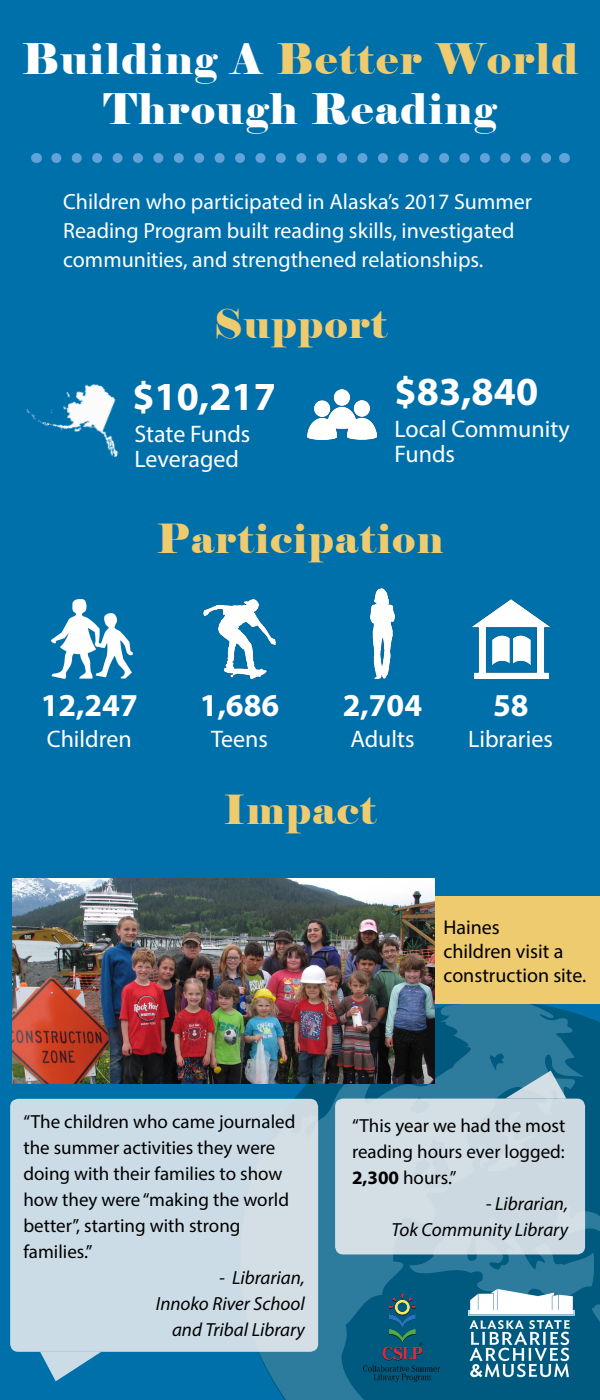
<style>
.page{position:relative;width:600px;height:1400px;background:#0070ab}
.page>*{position:absolute;margin:0;border:0;box-sizing:border-box;transform-origin:0 0}
.t1{font:42px/50.4px "Elephant";letter-spacing:.04em;color:#fff;text-align:center}
.t2{font:40px "Elephant";letter-spacing:.04em;color:#eecb6f}
.t3{font:700 40px "Myriad Pro";color:#fff}
.t4{font:700 32px "Myriad Pro";color:#fff}
.t5{font:24px/25px "Myriad Pro";color:#fff}
.t6{font:22px/29px "Myriad Pro";color:#fff}
.t7{font:20px/24px "Myriad Pro";color:#000}
.t8{font:19px/26px "Myriad Pro";color:#000}
.t9{font:italic 19px/26px "Myriad Pro";color:#000;text-align:right}
.s1{color:#eecb6f}
.s2{font-weight:700}
</style>
<div class="page">
<img style="left:239px;top:1004px;width:361px;height:396px">
<svg style="left:56px;top:153px;width:495px;height:10px"></svg>
<img style="left:26px;top:384px;width:93px;height:74px">
<img style="left:307px;top:390px;width:69px;height:49px">
<img style="left:52px;top:600px;width:80px;height:79px">
<img style="left:203px;top:600px;width:73px;height:78px">
<img style="left:371px;top:589px;width:23px;height:90px">
<img style="left:472px;top:600px;width:78px;height:79px">
<img style="left:12px;top:878px;width:423px;height:205px">
<div style="left:435px;top:896px;width:165px;height:108px;background:#eecb6f"></div>
<div style="left:10px;top:1099px;width:308px;height:253px;background:#ccdce7;border-radius:8px"></div>
<svg style="left:40px;top:1352px;width:61px;height:29px"></svg>
<div style="left:335px;top:1099px;width:250px;height:155px;background:#d2dde4;border-radius:8px"></div>
<svg style="left:505px;top:1071px;width:61px;height:28px;background:#7ba8bd"></svg>
<img style="left:364px;top:1295px;width:76px;height:87px">
<img style="left:469px;top:1289px;width:105px;height:93px">
<p class="t1" style="left:22px;top:34px;width:557px">Building A <span class="s1">Better World<br></span>Through Reading</p>
<p class="t6" style="left:63px;top:186px;width:470px">Children who participated in Alaska’s 2017 Summer<br>Reading Program built reading skills, investigated communities, and strengthened relationships.</p>
<p class="t2" style="left:214px;top:299px;width:174px">Support</p>
<p class="t3" style="left:132px;top:371px;width:145px">$10,217</p>
<p class="t5" style="left:134px;top:421px;width:118px">State Funds<br>Leveraged</p>
<p class="t3" style="left:395px;top:365px;width:145px">$83,840</p>
<p class="t5" style="left:395px;top:416px;width:177px">Local Community<br>Funds</p>
<p class="t2" style="left:157px;top:514px;width:288px">Participation</p>
<p class="t4" style="left:41px;top:684px;width:99px">12,247</p>
<p class="t5" style="left:47px;top:726px;width:87px">Children</p>
<p class="t4" style="left:200px;top:684px;width:81px">1,686</p>
<p class="t5" style="left:211px;top:726px;width:59px">Teens</p>
<p class="t4" style="left:343px;top:684px;width:81px">2,704</p>
<p class="t5" style="left:350px;top:726px;width:66px">Adults</p>
<p class="t2" style="left:224px;top:785px;width:154px">Impact</p>
<p class="t4" style="left:493px;top:684px;width:37px">58</p>
<p class="t5" style="left:468px;top:726px;width:86px">Libraries</p>
<p class="t7" style="left:444px;top:915px;width:144px">Haines<br>children visit a construction site.</p>
<p class="t8" style="left:23px;top:1108px;width:273px">“The children who came journaled the summer activities they were doing with their families to show how they were “making the world better”, starting with strong families.”</p>
<p class="t9" style="left:219px;top:1264px;width:87px">- Librarian,</p>
<p class="t9" style="left:156px;top:1290px;width:150px">Innoko River School and Tribal Library</p>
<p class="t8" style="left:352px;top:1112px;width:215px;text-align:justify">“This year we had the most reading hours ever logged:<br><span class="s2">2,300</span> hours.”</p>
<p class="t9" style="left:392px;top:1190px;width:178px">- Librarian,<br>Tok Community Library</p>
</div>
